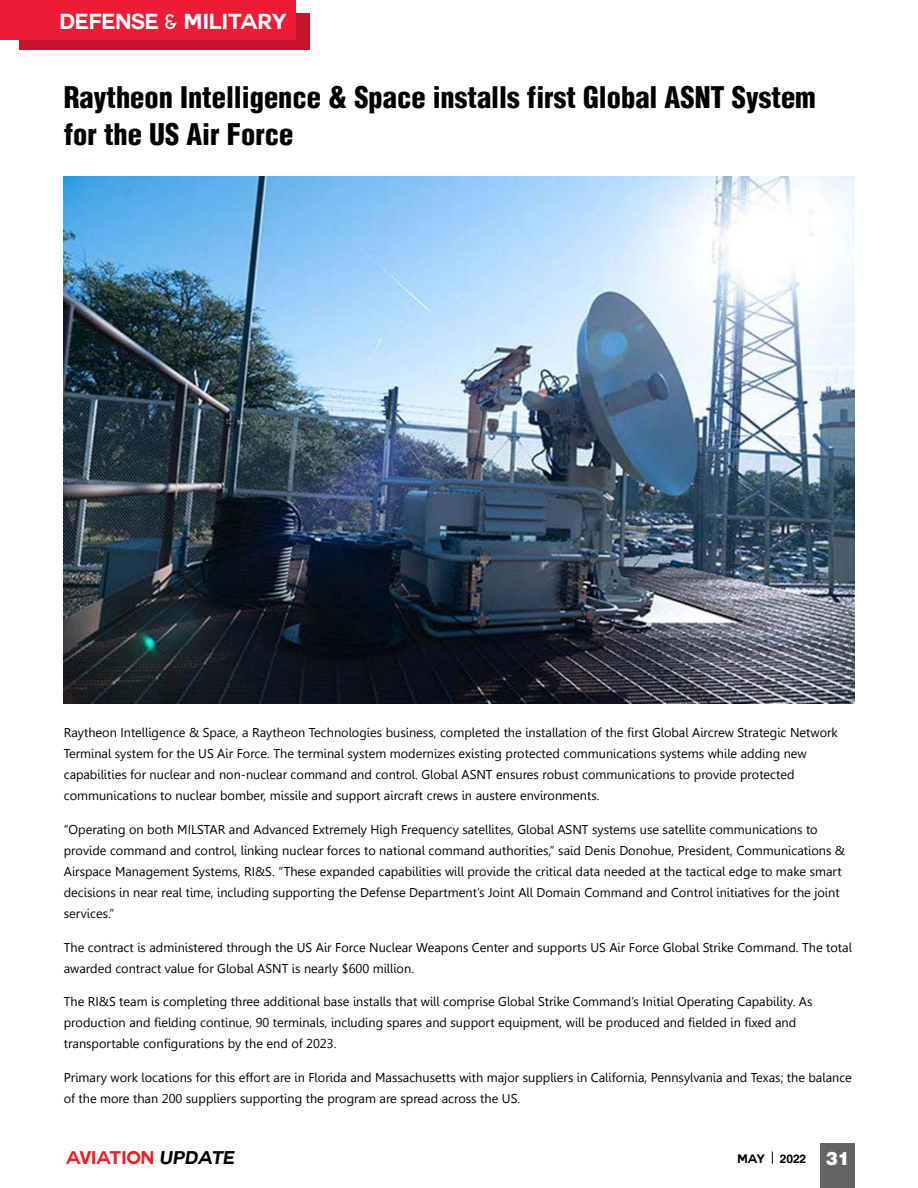
<style>
.page{position:relative;width:918px;height:1188px;background:#fff}
.page>*{position:absolute;margin:0;border:0;box-sizing:border-box;transform-origin:0 0}
.t1{font:900 condensed 28.5px/37.2px "Context Black Condensed S Si";color:#000}
.t2{font:700 21.3px "Couture";color:#fff}
.t3{font:700 18px "Couture";color:#ed1d24}
.t4{font:12.75px/21px "Gisha";color:#000}
.t5{font:700 12px "Couture";color:#000}
.s1{font-family:"Duralith";font-weight:400}
.s2{font-style:italic;color:#000}
.s3{font-family:"Context Black S Si";font-weight:900;font-size:18px;color:#fff}
</style>
<div class="page">
<div style="left:19px;top:14px;width:291px;height:36px;background:#c4132a"></div>
<div style="left:0;top:0;width:295px;height:39px;background:#ed1b35"></div>
<img style="left:64px;top:176px;width:791px;height:528px">
<div style="left:820px;top:1144px;width:35px;height:44px;background:#636466"></div>
<svg style="left:772px;top:1152px;width:1px;height:12px"></svg>
<h2 class="t2" style="left:60px;top:11px;width:228px">DEFENSE <span class="s1">&amp;</span> MILITARY</h2>
<h1 class="t1" style="left:64px;top:78px;width:754px">Raytheon Intelligence &amp; Space installs first Global ASNT System for the US Air Force</h1>
<p class="t4" style="left:64px;top:722px;width:776px">Raytheon Intelligence &amp; Space, a Raytheon Technologies business, completed the installation of the first Global Aircrew Strategic Network Terminal system for the US Air Force. The terminal system modernizes existing protected communications systems while adding new capabilities for nuclear and non-nuclear command and control. Global ASNT ensures robust communications to provide protected communications to nuclear bomber, missile and support aircraft crews in austere environments.</p>
<p class="t4" style="left:64px;top:819px;width:783px">“Operating on both MILSTAR and Advanced Extremely High Frequency satellites, Global ASNT systems use satellite communications to provide command and control, linking nuclear forces to national command authorities,” said Denis Donohue, President, Communications &amp; Airspace Management Systems, RI&amp;S. “These expanded capabilities will provide the critical data needed at the tactical edge to make smart decisions in near real time, including supporting the Defense Department’s Joint All Domain Command and Control initiatives for the joint services.”</p>
<p class="t4" style="left:64px;top:937px;width:790px">The contract is administered through the US Air Force Nuclear Weapons Center and supports US Air Force Global Strike Command. The total awarded contract value for Global ASNT is nearly $600 million.</p>
<p class="t4" style="left:64px;top:991px;width:750px">The RI&amp;S team is completing three additional base installs that will comprise Global Strike Command’s Initial Operating Capability. As production and fielding continue, 90 terminals, including spares and support equipment, will be produced and fielded in fixed and transportable configurations by the end of 2023.</p>
<p class="t4" style="left:64px;top:1067px;width:790px">Primary work locations for this effort are in Florida and Massachusetts with major suppliers in California, Pennsylvania and Texas; the balance of the more than 200 suppliers supporting the program are spread across the US.</p>
<h3 class="t3" style="left:66px;top:1149px;width:170px">AVIATION <span class="s2">UPDATE</span></h3>
<p class="t5" style="left:737px;top:1153px;width:29px">MAY</p>
<p class="t5" style="left:780px;top:1153px;width:71px">2022 <span class="s3">31</span></p>
</div>
